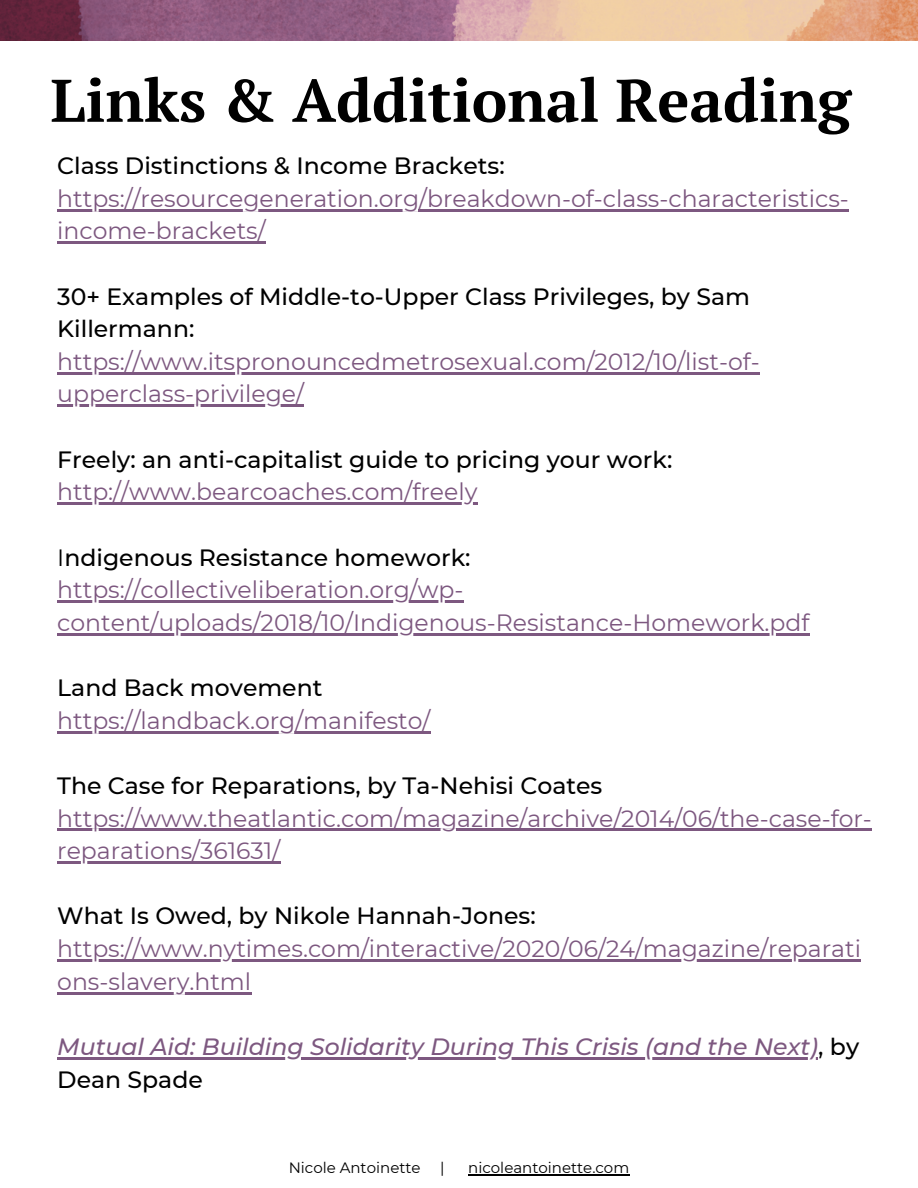
<style>
.page{position:relative;width:918px;height:1188px;background:#fff}
.page>*{position:absolute;margin:0;border:0;box-sizing:border-box;transform-origin:0 0}
.t1{font:700 60px "PT Serif";color:#000}
.t2{font:23.55px/32.7px "Montserrat";color:#7d5880}
.t3{font:500 23.55px/32.7px "Montserrat";color:#000}
.t4{font:italic 500 23.55px/32.7px "Montserrat";color:#7d5880}
.t5{font:15px "Montserrat";color:#000}
.s1{font-weight:400}
.s2{font-style:normal;color:#000}
</style>
<div class="page">
<hr style="left:57px;top:209px;width:792px;height:2px;background:#7d5880">
<hr style="left:57px;top:242px;width:209px;height:2px;background:#7d5880">
<hr style="left:57px;top:372px;width:703px;height:2px;background:#7d5880">
<hr style="left:57px;top:405px;width:247px;height:2px;background:#7d5880">
<hr style="left:57px;top:503px;width:421px;height:2px;background:#7d5880">
<hr style="left:57px;top:600px;width:406px;height:3px;background:#7d5880">
<hr style="left:57px;top:633px;width:753px;height:2px;background:#7d5880">
<hr style="left:57px;top:731px;width:373px;height:2px;background:#7d5880">
<hr style="left:57px;top:829px;width:815px;height:2px;background:#7d5880">
<hr style="left:57px;top:861px;width:223px;height:3px;background:#7d5880">
<hr style="left:57px;top:959px;width:804px;height:3px;background:#7d5880">
<hr style="left:57px;top:992px;width:194px;height:2px;background:#7d5880">
<hr style="left:57px;top:1057px;width:761px;height:2px;background:#7d5880">
<img style="left:0;top:0;width:918px;height:40px">
<hr style="left:468px;top:1174px;width:161px;height:1px;background:#000">
<p class="t1" style="left:51px;top:59px;width:802px">Links &amp; Additional Reading</p>
<p class="t3" style="left:57px;top:149px;width:449px">Class Distinctions &amp; Income Brackets:</p>
<p class="t2" style="left:57px;top:182px;width:793px">https://resourcegeneration.org/breakdown-of-class-characteristics&shy;income-brackets/</p>
<p class="t3" style="left:57px;top:280px;width:694px">30+ Examples of Middle-to-Upper Class Privileges, by Sam<br>Killermann:</p>
<p class="t2" style="left:57px;top:345px;width:704px">https://www.itspronouncedmetrosexual.com/2012/10/list-of&shy;upperclass-privilege/</p>
<p class="t3" style="left:57px;top:443px;width:617px">Freely: an anti-capitalist guide to pricing your work:</p>
<p class="t2" style="left:57px;top:475px;width:422px">http://www.bearcoaches.com/freely</p>
<p class="t3" style="left:57px;top:541px;width:415px"><span class="s1">I</span>ndigenous Resistance homework:</p>
<p class="t2" style="left:57px;top:573px;width:754px">https://collectiveliberation.org/wp&shy;content/uploads/2018/10/Indigenous-Resistance-Homework.pdf</p>
<p class="t3" style="left:57px;top:671px;width:267px">Land Back movement</p>
<p class="t2" style="left:57px;top:704px;width:375px">https://landback.org/manifesto/</p>
<p class="t3" style="left:57px;top:769px;width:547px">The Case for Reparations, by Ta-Nehisi Coates</p>
<p class="t2" style="left:57px;top:802px;width:816px">https://www.theatlantic.com/magazine/archive/2014/06/the-case-for&shy;reparations/361631/</p>
<p class="t3" style="left:57px;top:900px;width:480px">What Is Owed, by Nikole Hannah-Jones:</p>
<p class="t2" style="left:57px;top:932px;width:805px">https://www.nytimes.com/interactive/2020/06/24/magazine/reparati ons-slavery.html</p>
<p class="t4" style="left:57px;top:1030px;width:803px">Mutual Aid: Building Solidarity During This Crisis (and the Next)<span class="s2">, by<br>Dean Spade</span></p>
<p class="t5" style="left:289px;top:1159px;width:133px">Nicole Antoinette</p>
<p class="t5" style="left:440px;top:1159px;width:6px">|</p>
<p class="t5" style="left:468px;top:1159px;width:163px">nicoleantoinette.com</p>
</div>
